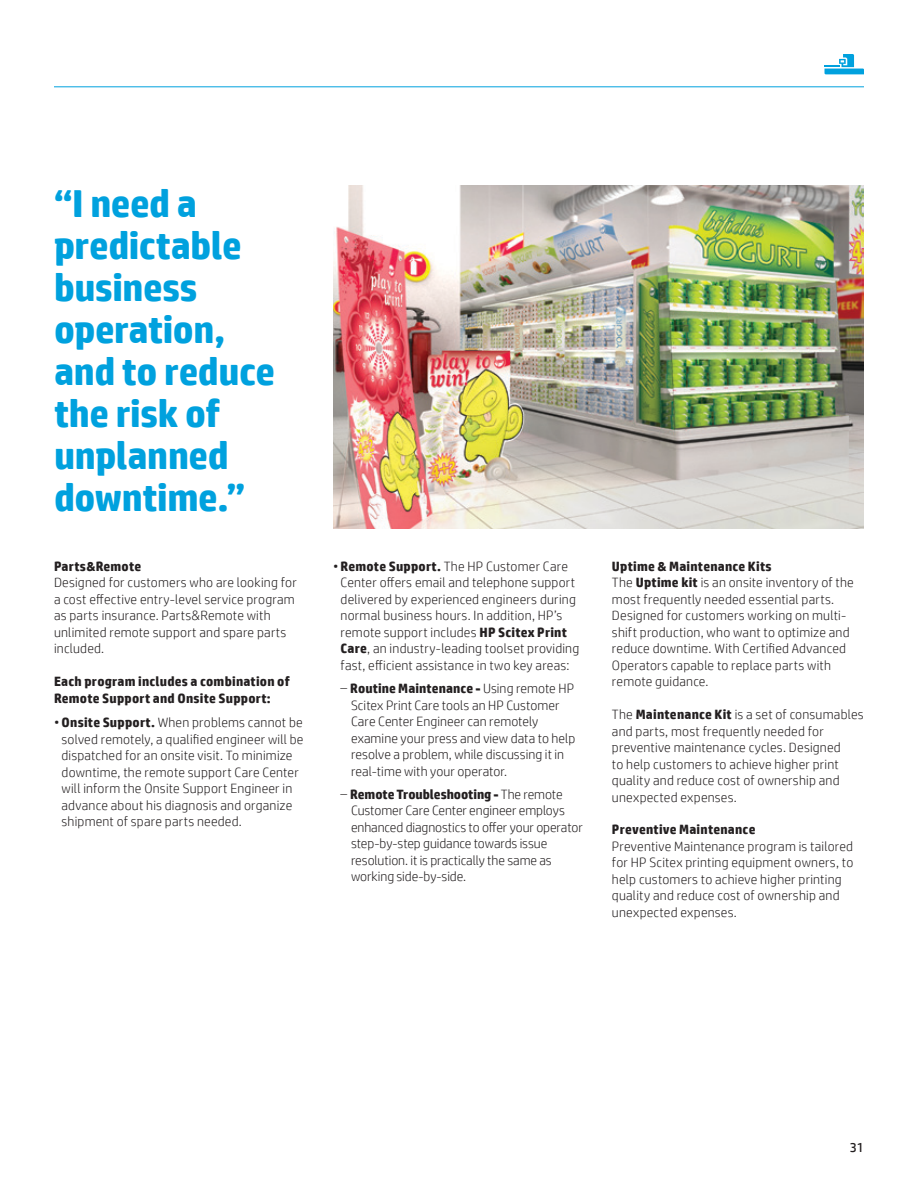
<style>
.page{position:relative;width:918px;height:1188px;background:#fff}
.page>*{position:absolute;margin:0;border:0;box-sizing:border-box;transform-origin:0 0}
.t1{font:700 39px/42px "HP Simplified";letter-spacing:-.01em;color:#00a1de}
.t2{font:300 13.5px/16.5px "HP Simplified";letter-spacing:.015em;color:#231f20}
.t3{font:300 13.5px/16.5px "HP Simplified";letter-spacing:-.005em;color:#231f20}
.t4{font:700 13.5px/16.5px "HP Simplified";letter-spacing:.015em;color:#231f20}
.t5{font:13.5px "HP Simplified";color:#231f20}
.s1{font-weight:700}
</style>
<div class="page">
<img style="left:333px;top:185px;width:531px;height:343px">
<hr style="left:54px;top:87px;width:810px;height:1px;background:#00a1de">
<svg style="left:825px;top:54px;width:39px;height:20px"></svg>
<h1 class="t1" style="left:54px;top:182px;width:223px">“I need a predictable business operation, and to reduce the risk of unplanned downtime.”</h1>
<p class="t4" style="left:54px;top:558px;width:89px">Parts&amp;Remote</p>
<p class="t2" style="left:54px;top:574px;width:244px">Designed for customers who are looking for a cost effective entry-level service program as parts insurance. Parts&amp;Remote with unlimited remote support and spare parts included.</p>
<p class="t4" style="left:54px;top:673px;width:237px">Each program includes a combination of<br>Remote Support and Onsite Support:</p>
<p class="t2" style="left:62px;top:714px;width:244px;text-indent:-8px">• <span class="s1">Onsite Support.</span> When problems cannot be solved remotely, a qualified engineer will be dispatched for an onsite visit. To minimize downtime, the remote support Care Center will inform the Onsite Support Engineer in advance about his diagnosis and organize shipment of spare parts needed.</p>
<p class="t2" style="left:341px;top:558px;width:240px;text-indent:-8px">• <span class="s1">Remote Support.</span> The HP Customer Care Center offers email and telephone support delivered by experienced engineers during normal business hours. In addition, HP’s remote support includes <span class="s1">HP Scitex Print Care</span>, an industry-leading toolset providing fast, efficient assistance in two key areas:</p>
<p class="t2" style="left:351px;top:680px;width:226px;text-indent:-11px">– <span class="s1">Routine Maintenance -</span> Using remote HP Scitex Print Care tools an HP Customer Care Center Engineer can remotely examine your press and view data to help resolve a problem, while discussing it in real-time with your operator.</p>
<p class="t3" style="left:351px;top:786px;width:233px;text-indent:-10px">– <span class="s1">Remote Troubleshooting -</span> The remote Customer Care Center engineer employs enhanced diagnostics to offer your operator step-by-step guidance towards issue resolution. it is practically the same as working side-by-side.</p>
<p class="t2" style="left:612px;top:558px;width:243px"><span class="s1">Uptime &amp; Maintenance Kits<br></span>The <span class="s1">Uptime kit</span> is an onsite inventory of the most frequently needed essential parts.<br>Designed for customers working on multi&shy;shift production, who want to optimize and reduce downtime. With Certified Advanced Operators capable to replace parts with remote guidance.</p>
<p class="t2" style="left:612px;top:706px;width:253px">The <span class="s1">Maintenance Kit</span> is a set of consumables and parts, most frequently needed for preventive maintenance cycles. Designed<br>to help customers to achieve higher print quality and reduce cost of ownership and unexpected expenses.</p>
<p class="t4" style="left:612px;top:821px;width:145px">Preventive Maintenance</p>
<p class="t2" style="left:612px;top:837px;width:243px">Preventive Maintenance program is tailored for HP Scitex printing equipment owners, to help customers to achieve higher printing quality and reduce cost of ownership and unexpected expenses.</p>
<p class="t5" style="left:850px;top:1139px;width:16px">31</p>
</div>
